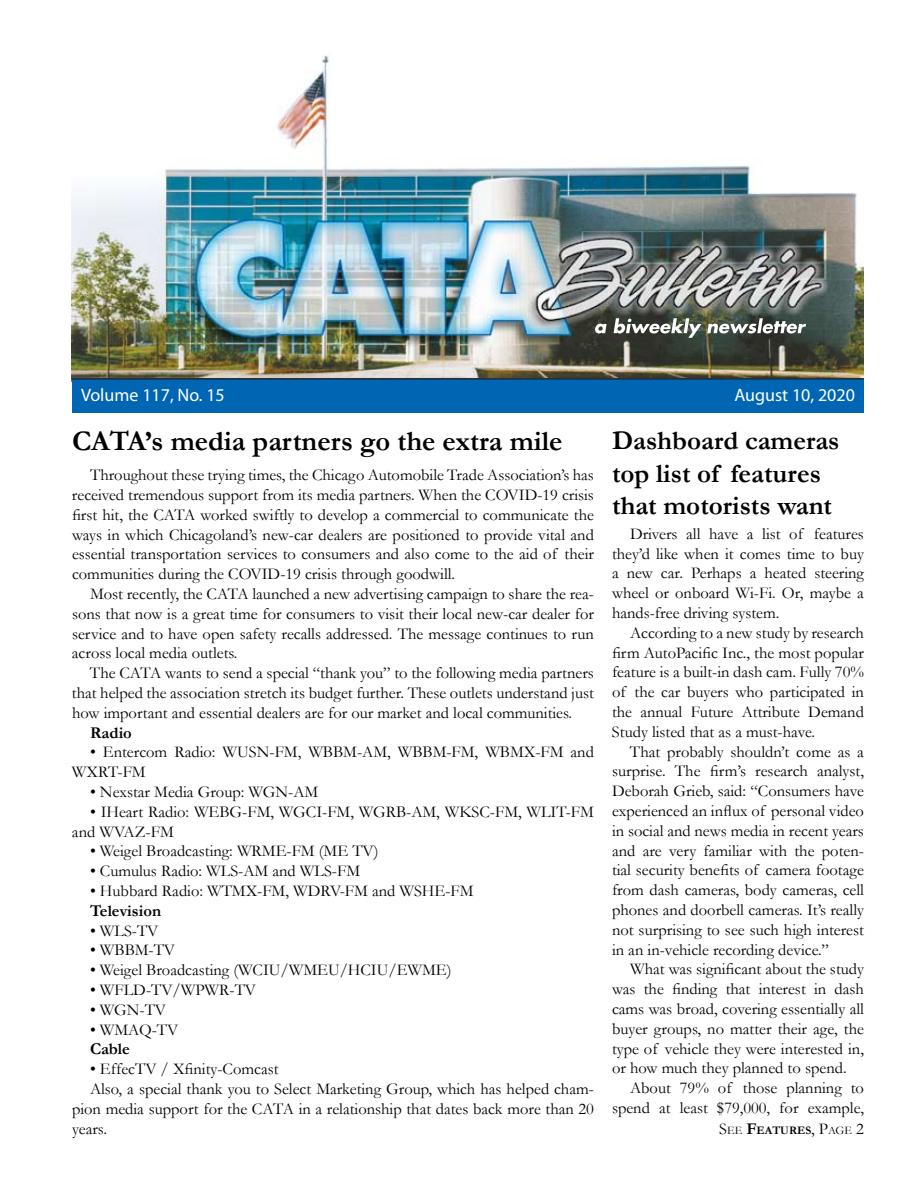
<style>
.page{position:relative;width:918px;height:1188px;background:#fff}
.page>*{position:absolute;margin:0;border:0;box-sizing:border-box;transform-origin:0 0}
.t1{font:700 28.5px "Garamond";color:#000}
.t2{font:700 27px/32.4px "Garamond";color:#000}
.t3{font:18px "Myriad Pro";color:#fff}
.t4{font:16.5px/19.8px "Garamond";color:#000;text-align:justify}
.t5{font:700 16.5px "Garamond";color:#000}
.t6{font:700 11.55px "Garamond";color:#000}
.s1{font-weight:400;font-size:16.5px}
.s2{font-weight:400}
.s3{font-size:16.5px}
</style>
<div class="page">
<img style="left:72px;top:54px;width:792px;height:324px">
<div style="left:72px;top:379px;width:792px;height:34px;background:#0066b3"></div>
<hr style="left:72px;top:378px;width:792px;height:2px;background:#292a2c">
<svg style="left:595px;top:324px;width:12px;height:10px"></svg>
<svg style="left:614px;top:318px;width:192px;height:20px"></svg>
<p class="t3" style="left:81px;top:384px;width:145px">Volume 117, No. 15</p>
<p class="t3" style="left:734px;top:384px;width:122px">August 10, 2020</p>
<h1 class="t1" style="left:72px;top:422px;width:492px">CATA’s media partners go the extra mile</h1>
<p class="t4" style="left:72px;top:465px;width:524px;text-indent:18px">Throughout these trying times, the Chicago Automobile Trade Association’s has received tremendous support from its media partners. When the COVID-19 crisis first hit, the CATA worked swiftly to develop a commercial to communicate the ways in which Chicagoland’s new-car dealers are positioned to provide vital and essential transportation services to consumers and also come to the aid of their communities during the COVID-19 crisis through goodwill.</p>
<p class="t4" style="left:72px;top:584px;width:524px;text-indent:18px">Most recently, the CATA launched a new advertising campaign to share the rea&shy;sons that now is a great time for consumers to visit their local new-car dealer for service and to have open safety recalls addressed. The message continues to run across local media outlets.</p>
<p class="t4" style="left:72px;top:663px;width:524px;text-indent:18px">The CATA wants to send a special “thank you” to the following media partners that helped the association stretch its budget further. These outlets understand just how important and essential dealers are for our market and local communities.</p>
<p class="t5" style="left:90px;top:721px;width:43px">Radio</p>
<p class="t4" style="left:72px;top:742px;width:523px;text-indent:18px">• Entercom Radio: WUSN-FM, WBBM-AM, WBBM-FM, WBMX-FM and<br>WXRT-FM</p>
<p class="t4" style="left:90px;top:782px;width:230px">• Nexstar Media Group: WGN-AM</p>
<p class="t4" style="left:72px;top:801px;width:524px;text-indent:18px">• IHeart Radio: WEBG-FM, WGCI-FM, WGRB-AM, WKSC-FM, WLIT-FM and WVAZ-FM</p>
<p class="t4" style="left:90px;top:841px;width:290px">• Weigel Broadcasting: WRME-FM (ME TV)</p>
<p class="t4" style="left:90px;top:861px;width:272px">• Cumulus Radio: WLS-AM and WLS-FM</p>
<p class="t4" style="left:90px;top:881px;width:385px">• Hubbard Radio: WTMX-FM, WDRV-FM and WSHE-FM</p>
<p class="t5" style="left:90px;top:899px;width:73px">Television</p>
<p class="t4" style="left:90px;top:920px;width:70px">• WLS-TV</p>
<p class="t4" style="left:90px;top:940px;width:87px">• WBBM-TV</p>
<p class="t4" style="left:90px;top:960px;width:363px">• Weigel Broadcasting (WCIU/WMEU/HCIU/EWME)</p>
<p class="t4" style="left:90px;top:980px;width:168px">• WFLD-TV/WPWR-TV</p>
<p class="t4" style="left:90px;top:999px;width:78px">• WGN-TV</p>
<p class="t4" style="left:90px;top:1019px;width:90px">• WMAQ-TV</p>
<p class="t5" style="left:90px;top:1038px;width:41px">Cable</p>
<p class="t4" style="left:90px;top:1059px;width:190px">• EffecTV / Xfinity-Comcast</p>
<p class="t4" style="left:90px;top:1079px;width:506px">Also, a special thank you to Select Marketing Group, which has helped cham-</p>
<p class="t4" style="left:72px;top:1098px;width:524px">pion media support for the CATA in a relationship that dates back more than 20</p>
<p class="t4" style="left:72px;top:1118px;width:36px">years.</p>
<h2 class="t2" style="left:612px;top:425px;width:229px">Dashboard cameras top list of features that motorists want</h2>
<p class="t4" style="left:612px;top:523px;width:254px;text-indent:18px">Drivers all have a list of features they’d like when it comes time to buy a new car. Perhaps a heated steering wheel or onboard Wi-Fi. Or, maybe a hands-free driving system.</p>
<p class="t4" style="left:612px;top:622px;width:254px;text-indent:18px">According to a new study by research firm AutoPacific Inc., the most popular feature is a built-in dash cam. Fully 70% of the car buyers who participated in the annual Future Attribute Demand Study listed that as a must-have.</p>
<p class="t4" style="left:612px;top:741px;width:254px;text-indent:18px">That probably shouldn’t come as a surprise. The firm’s research analyst, Deborah Grieb, said: “Consumers have experienced an influx of personal video in social and news media in recent years and are very familiar with the poten&shy;tial security benefits of camera footage from dash cameras, body cameras, cell phones and doorbell cameras. It’s really not surprising to see such high interest in an in-vehicle recording device.”</p>
<p class="t4" style="left:612px;top:959px;width:254px;text-indent:18px">What was significant about the study was the finding that interest in dash cams was broad, covering essentially all buyer groups, no matter their age, the type of vehicle they were interested in, or how much they planned to spend.</p>
<p class="t4" style="left:612px;top:1078px;width:254px;text-align:right">About 79% of those planning to spend at least $79,000, for example,</p>
<p class="t6" style="left:719px;top:1123px;width:146px"><span class="s1">S</span><span class="s2">ee</span> <span class="s3">F</span>eatures<span class="s1">, P</span><span class="s2">age</span> <span class="s1">2</span></p>
</div>
